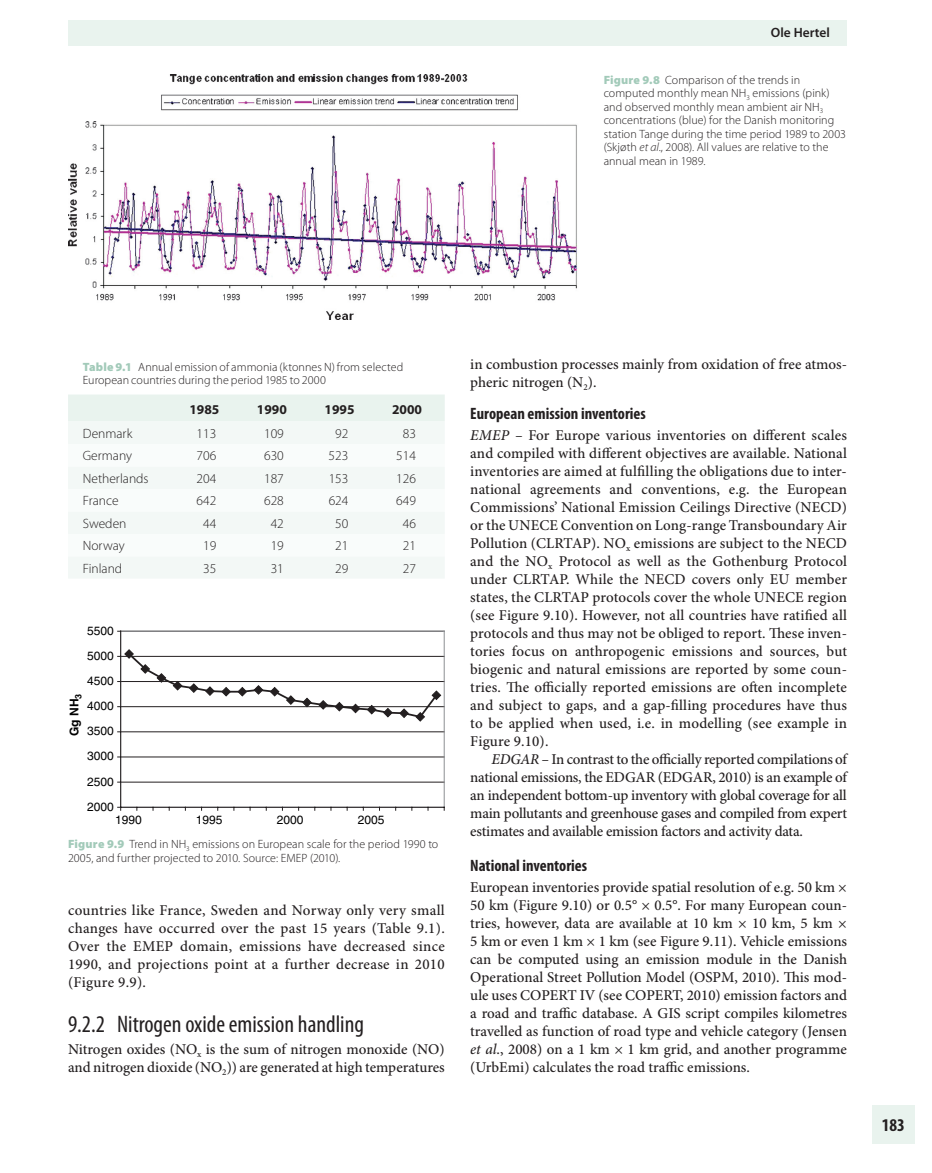
<style>
.page{position:relative;width:932px;height:1173px;background:#fff}
.page>*{position:absolute;margin:0;border:0;box-sizing:border-box;transform-origin:0 0}
.t1{font:condensed 24px "Myriad Pro";color:#231f20}
.t2{font:700 condensed 18px "Myriad Pro";color:#231f20}
.t3{font:700 condensed 16.5px "Myriad Pro";color:#231f20}
.t4{font:500 15px/18px "Minion Pro";color:#231f20;text-align:justify}
.t5{font:300 13.5px "Myriad Pro";color:#231f20}
.t6{font:700 13.5px "Myriad Pro";color:#231f20}
.t7{font:600 13.5px "Myriad Pro";color:#231f20}
.t8{font:300 12px/13.5px "Myriad Pro";letter-spacing:.005em;color:#231f20}
.t9{font:12px "Helvetica";color:#000}
.t10{font:700 12px "Helvetica";color:#000}
.s1{font-weight:900;color:#a2cab9}
.s2{font-style:italic}
</style>
<div class="page">
<div style="left:68px;top:21px;width:779px;height:25px;background:#e9f3ee"></div>
<div style="left:872px;top:1105px;width:42px;height:38px;background:#e9f3ee"></div>
<svg style="left:68px;top:395px;width:377px;height:183px"></svg>
<hr style="left:121px;top:782px;width:323px;height:1px;background:#231f20">
<hr style="left:121px;top:757px;width:323px;height:1px;background:#231f20">
<hr style="left:121px;top:732px;width:323px;height:1px;background:#231f20">
<hr style="left:121px;top:706px;width:323px;height:1px;background:#231f20">
<hr style="left:121px;top:681px;width:323px;height:1px;background:#231f20">
<hr style="left:121px;top:656px;width:323px;height:1px;background:#231f20">
<hr style="left:121px;top:631px;width:323px;height:1px;background:#8d8f92">
<hr style="left:444px;top:631px;width:1px;height:176px;background:#8d8f92">
<hr style="left:120px;top:631px;width:1px;height:176px;background:#231f20">
<hr style="left:121px;top:807px;width:323px;height:1px;background:#231f20">
<svg style="left:118px;top:649px;width:323px;height:73px"></svg>
<img style="left:68px;top:75px;width:510px;height:245px">
<p class="t7" style="left:771px;top:27px;width:60px">Ole Hertel</p>
<p class="t8" style="left:603px;top:74px;width:244px"><span class="s1">Figure 9.8</span> Comparison of the trends in computed monthly mean NH <sub>3</sub> emissions (pink) and observed monthly mean ambient air NH <sub>3 </sub>concentrations (blue) for the Danish monitoring station Tange during the time period 1989 to 2003 (Skjøth <span class="s2">et al</span> ., 2008 ). All values are relative to the annual mean in 1989.</p>
<p class="t8" style="left:83px;top:361px;width:322px"><span class="s1">Table 9.1</span> Annual emission of ammonia (ktonnes N) from selected<br>European countries during the period 1985 to 2000</p>
<p class="t6" style="left:189px;top:404px;width:31px">1985</p>
<p class="t6" style="left:257px;top:404px;width:31px">1990</p>
<p class="t6" style="left:324px;top:404px;width:31px">1995</p>
<p class="t6" style="left:392px;top:404px;width:31px">2000</p>
<p class="t5" style="left:83px;top:428px;width:51px">Denmark</p>
<p class="t5" style="left:196px;top:428px;width:21px">113</p>
<p class="t5" style="left:264px;top:428px;width:21px">109</p>
<p class="t5" style="left:335px;top:428px;width:15px">92</p>
<p class="t5" style="left:403px;top:428px;width:15px">83</p>
<p class="t5" style="left:83px;top:451px;width:51px">Germany</p>
<p class="t5" style="left:196px;top:451px;width:21px">706</p>
<p class="t5" style="left:264px;top:451px;width:21px">630</p>
<p class="t5" style="left:328px;top:451px;width:21px">523</p>
<p class="t5" style="left:396px;top:451px;width:21px">514</p>
<p class="t5" style="left:83px;top:473px;width:67px">Netherlands</p>
<p class="t5" style="left:196px;top:473px;width:21px">204</p>
<p class="t5" style="left:264px;top:473px;width:21px">187</p>
<p class="t5" style="left:329px;top:473px;width:21px">153</p>
<p class="t5" style="left:396px;top:473px;width:21px">126</p>
<p class="t5" style="left:83px;top:496px;width:37px">France</p>
<p class="t5" style="left:196px;top:496px;width:21px">642</p>
<p class="t5" style="left:264px;top:496px;width:21px">628</p>
<p class="t5" style="left:329px;top:496px;width:21px">624</p>
<p class="t5" style="left:396px;top:496px;width:21px">649</p>
<p class="t5" style="left:83px;top:518px;width:45px">Sweden</p>
<p class="t5" style="left:203px;top:518px;width:15px">44</p>
<p class="t5" style="left:271px;top:518px;width:15px">42</p>
<p class="t5" style="left:335px;top:518px;width:15px">50</p>
<p class="t5" style="left:403px;top:518px;width:15px">46</p>
<p class="t5" style="left:83px;top:541px;width:43px">Norway</p>
<p class="t5" style="left:203px;top:541px;width:15px">19</p>
<p class="t5" style="left:271px;top:541px;width:15px">19</p>
<p class="t5" style="left:335px;top:541px;width:15px">21</p>
<p class="t5" style="left:403px;top:541px;width:15px">21</p>
<p class="t5" style="left:83px;top:563px;width:41px">Finland</p>
<p class="t5" style="left:203px;top:563px;width:15px">35</p>
<p class="t5" style="left:271px;top:563px;width:15px">31</p>
<p class="t5" style="left:335px;top:563px;width:15px">29</p>
<p class="t5" style="left:403px;top:563px;width:15px">27</p>
<p class="t9" style="left:87px;top:626px;width:28px">5500</p>
<p class="t9" style="left:87px;top:651px;width:28px">5000</p>
<p class="t9" style="left:87px;top:676px;width:28px">4500</p>
<p class="t10" style="left:70px;top:736px;width:44px;rotate:-90deg">Gg NH<sub>3</sub></p>
<p class="t9" style="left:87px;top:702px;width:28px">4000</p>
<p class="t9" style="left:87px;top:727px;width:28px">3500</p>
<p class="t9" style="left:87px;top:752px;width:28px">3000</p>
<p class="t9" style="left:87px;top:777px;width:28px">2500</p>
<p class="t9" style="left:87px;top:802px;width:28px">2000</p>
<p class="t9" style="left:115px;top:816px;width:28px">1990</p>
<p class="t9" style="left:196px;top:816px;width:28px">1995</p>
<p class="t9" style="left:277px;top:816px;width:28px">2000</p>
<p class="t9" style="left:358px;top:816px;width:28px">2005</p>
<p class="t8" style="left:68px;top:839px;width:372px"><span class="s1">Figure 9.9</span> Trend in NH <sub>3</sub> emissions on European scale for the period 1990 to<br>2005, and further projected to 2010. Source: EMEP ( 2010 ).</p>
<p class="t4" style="left:68px;top:903px;width:378px">countries like France, Sweden and Norway only very small changes have occurred over the past 15 years ( Table 9.1 ).<br>Over the EMEP domain, emissions have decreased since 1990, and projections point at a further decrease in 2010 ( Figure 9.9 ).</p>
<h1 class="t1" style="left:68px;top:1016px;width:297px">9.2.2 Nitrogen oxide emission handling</h1>
<p class="t4" style="left:68px;top:1041px;width:378px">Nitrogen oxides (NO <sub>x</sub> is the sum of nitrogen monoxide (NO) and nitrogen dioxide (NO <sub>2</sub> )) are generated at high temperatures</p>
<p class="t4" style="left:470px;top:356px;width:378px">in combustion processes mainly from oxidation of free atmos&shy;pheric nitrogen (N <sub>2</sub> ).</p>
<p class="t3" style="left:470px;top:407px;width:177px">European emission inventories</p>
<p class="t4" style="left:470px;top:427px;width:378px"><span class="s2">EMEP –</span> For Europe various inventories on different scales and compiled with different objectives are available. National inventories are aimed at fulfilling the obligations due to inter&shy;national agreements and conventions, e.g. the European Commissions’ National Emission Ceilings Directive (NECD) or the UNECE Convention on Long-range Transboundary Air Pollution (CLRTAP). NO <sub>x</sub> emissions are subject to the NECD and the NO <sub>x</sub> Protocol as well as the Gothenburg Protocol under CLRTAP. While the NECD covers only EU member states, the CLRTAP protocols cover the whole UNECE region (see Figure 9.10 ). However, not all countries have ratified all protocols and thus may not be obliged to report. These inven&shy;tories focus on anthropogenic emissions and sources, but biogenic and natural emissions are reported by some coun&shy;tries. The officially reported emissions are often incomplete and subject to gaps, and a gap-filling procedures have thus to be applied when used, i.e. in modelling (see example in Figure 9.10 ).</p>
<p class="t4" style="left:470px;top:751px;width:378px;text-indent:21px"><span class="s2">EDGAR –</span> In contrast to the officially reported compilations of national emissions, the EDGAR (EDGAR, 2010 ) is an example of an independent bottom-up inventory with global coverage for all main pollutants and greenhouse gases and compiled from expert estimates and available emission factors and activity data.</p>
<p class="t3" style="left:470px;top:859px;width:118px">National inventories</p>
<p class="t4" style="left:470px;top:879px;width:378px">European inventories provide spatial resolution of e.g. 50 km × 50 km ( Figure 9.10 ) or 0.5° × 0.5°. For many European coun&shy;tries, however, data are available at 10 km × 10 km, 5 km × 5 km or even 1 km × 1 km (see Figure 9.11 ). Vehicle emissions can be computed using an emission module in the Danish Operational Street Pollution Model (OSPM, 2010 ). This mod&shy;ule uses COPERT IV (see COPERT, 2010 ) emission factors and a road and traffic database. A GIS script compiles kilometres travelled as function of road type and vehicle category (Jensen <span class="s2">et al</span> ., 2008 ) on a 1 km × 1 km grid, and another programme (UrbEmi) calculates the road traffic emissions.</p>
<p class="t2" style="left:881px;top:1118px;width:25px">183</p>
</div>
